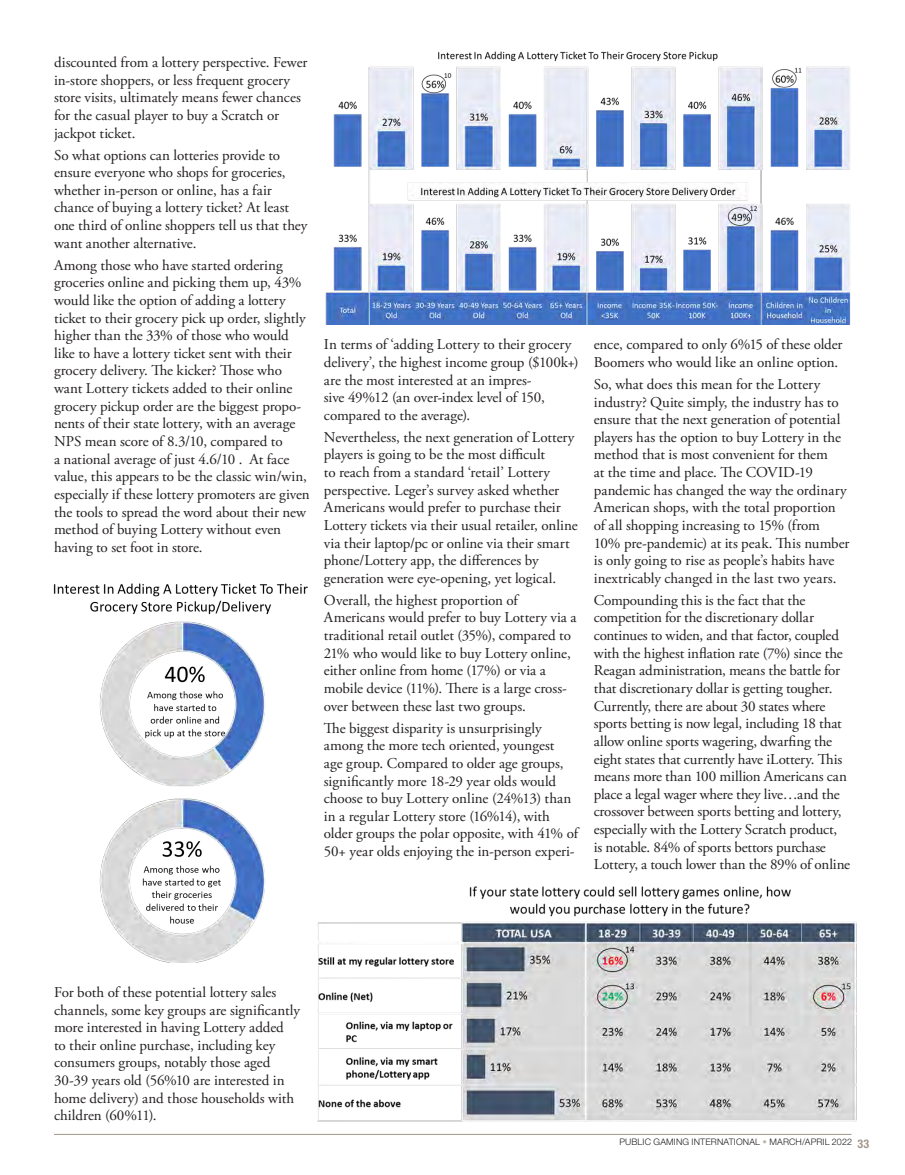
<style>
.page{position:relative;width:905px;height:1175px;background:#fff}
.page>*{position:absolute;margin:0;border:0;box-sizing:border-box;transform-origin:0 0}
.t1{font:15px/17.5px "Adobe Garamond Pro";letter-spacing:-.005em;color:#231f20}
.t2{font:700 condensed 12px "Helvetica Neue LT Std";color:#a19689}
.t3{font:300 9px "Helvetica Neue LT Std";letter-spacing:.015em;color:#231f20}
.s1{color:#beb6ad}
</style>
<div class="page">
<hr style="left:54px;top:1134px;width:797px;height:1px;background:#a19689">
<img style="left:325px;top:51px;width:525px;height:274px">
<img style="left:53px;top:583px;width:255px;height:379px">
<img style="left:317px;top:886px;width:539px;height:236px">
<p class="t1" style="left:54px;top:54px;width:255px">discounted from a lottery perspective. Fewer in-store shoppers, or less frequent grocery store visits, ultimately means fewer chances for the casual player to buy a Scratch or jackpot ticket.</p>
<p class="t1" style="left:54px;top:146px;width:255px">So what options can lotteries provide to ensure everyone who shops for groceries, whether in-person or online, has a fair chance of buying a lottery ticket? At least one third of online shoppers tell us that they want another alternative.</p>
<p class="t1" style="left:54px;top:257px;width:257px">Among those who have started ordering groceries online and picking them up, 43% would like the option of adding a lottery ticket to their grocery pick up order, slightly higher than the 33% of those who would like to have a lottery ticket sent with their grocery delivery. The kicker? Those who want Lottery tickets added to their online grocery pickup order are the biggest propo&shy;nents of their state lottery, with an average NPS mean score of 8.3/10, compared to<br>a national average of just 4.6/10 . At face value, this appears to be the classic win/win, especially if these lottery promoters are given the tools to spread the word about their new method of buying Lottery without even having to set foot in store.</p>
<p class="t1" style="left:324px;top:336px;width:256px">In terms of ‘adding Lottery to their grocery delivery’, the highest income group ($100k+) are the most interested at an impres-<br>sive 49%12 (an over-index level of 150, compared to the average).</p>
<p class="t1" style="left:324px;top:429px;width:255px">Nevertheless, the next generation of Lottery players is going to be the most difficult<br>to reach from a standard ‘retail’ Lottery perspective. Leger’s survey asked whether Americans would prefer to purchase their Lottery tickets via their usual retailer, online via their laptop/pc or online via their smart phone/Lottery app, the differences by generation were eye-opening, yet logical.</p>
<p class="t1" style="left:324px;top:592px;width:254px">Overall, the highest proportion of Americans would prefer to buy Lottery via a traditional retail outlet (35%), compared to 21% who would like to buy Lottery online, either online from home (17%) or via a mobile device (11%). There is a large cross&shy;over between these last two groups.</p>
<p class="t1" style="left:324px;top:719px;width:256px">The biggest disparity is unsurprisingly among the more tech oriented, youngest<br>age group. Compared to older age groups, significantly more 18-29 year olds would choose to buy Lottery online (24%13) than in a regular Lottery store (16%14), with older groups the polar opposite, with 41% of 50+ year olds enjoying the in-person experi-</p>
<p class="t1" style="left:593px;top:336px;width:250px">ence, compared to only 6%15 of these older<br>Boomers who would like an online option.</p>
<p class="t1" style="left:593px;top:376px;width:257px">So, what does this mean for the Lottery industry? Quite simply, the industry has to ensure that the next generation of potential players has the option to buy Lottery in the method that is most convenient for them<br>at the time and place. The COVID-19 pandemic has changed the way the ordinary American shops, with the total proportion of all shopping increasing to 15% (from 10% pre-pandemic) at its peak. This number is only going to rise as people’s habits have inextricably changed in the last two years.</p>
<p class="t1" style="left:593px;top:592px;width:258px">Compounding this is the fact that the competition for the discretionary dollar continues to widen, and that factor, coupled with the highest inflation rate (7%) since the Reagan administration, means the battle for that discretionary dollar is getting tougher.<br>Currently, there are about 30 states where sports betting is now legal, including 18 that allow online sports wagering, dwarfing the eight states that currently have iLottery. This means more than 100 million Americans can place a legal wager where they live…and the crossover between sports betting and lottery, especially with the Lottery Scratch product,<br>is notable. 84% of sports bettors purchase Lottery, a touch lower than the 89% of online</p>
<p class="t1" style="left:54px;top:983px;width:247px">For both of these potential lottery sales channels, some key groups are significantly more interested in having Lottery added<br>to their online purchase, including key consumers groups, notably those aged 30-39 years old (56%10 are interested in home delivery) and those households with children (60%11).</p>
<p class="t3" style="left:619px;top:1135px;width:234px">PUBLIC GAMING INTERNATIONAL <span class="s1">•</span> MARCH/APRIL 2022</p>
<p class="t2" style="left:857px;top:1136px;width:13px">33</p>
</div>
